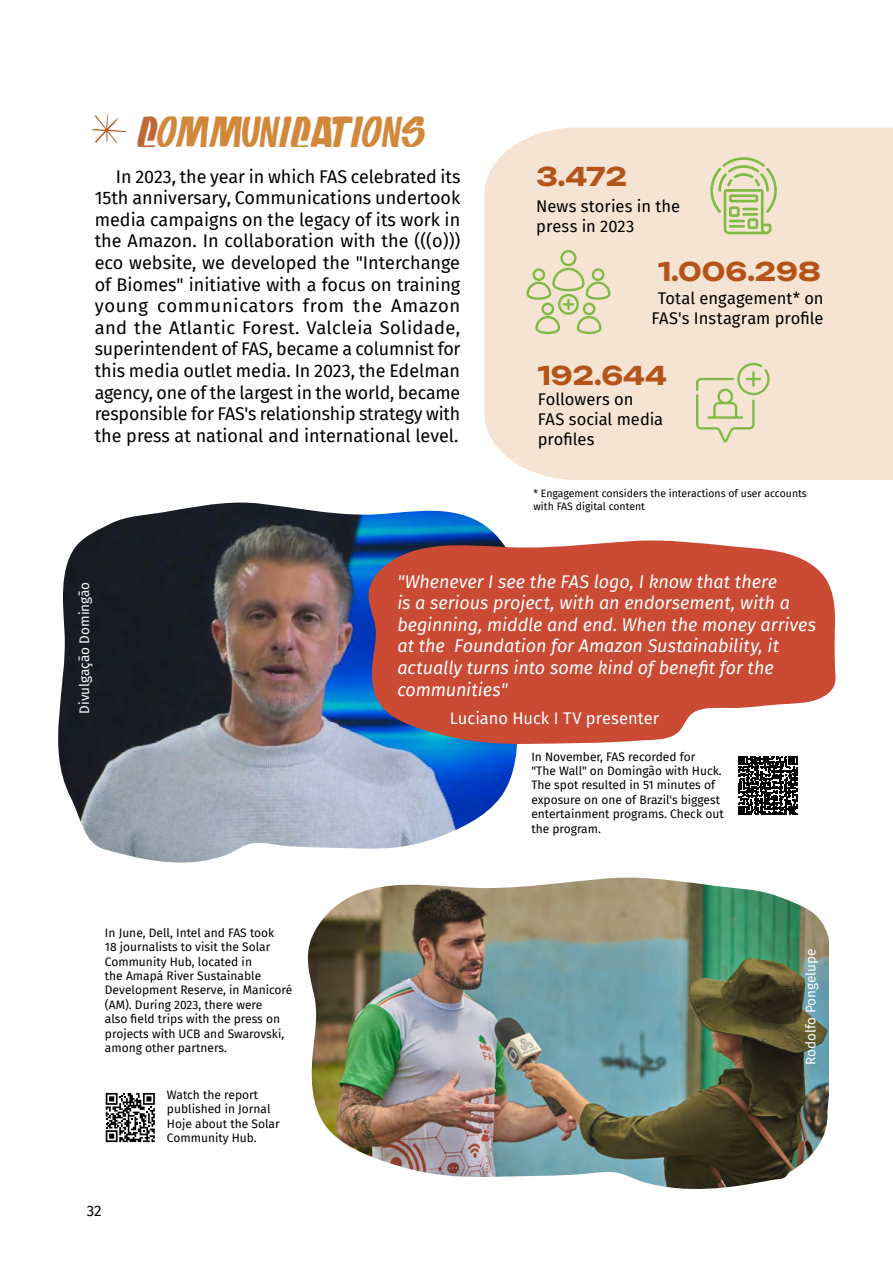
<style>
.page{position:relative;width:893px;height:1263px;background:#fff}
.page>*{position:absolute;margin:0;border:0;box-sizing:border-box;transform-origin:0 0}
.t1{font:43.5px "Ofertado Dia";color:#cc7821}
.t2{font:25.5px "Unbounded";color:#b5541a}
.t3{font:18px/21.6px "Fira Sans";color:#000;text-align:justify}
.t4{font:italic 18px/21.6px "Fira Sans";letter-spacing:-.005em;color:#fff}
.t5{font:16.5px/19.8px "Fira Sans";color:#000}
.t6{font:16.5px "Fira Sans";color:#fff}
.t7{font:15px "Fira Sans";color:#000}
.t8{font:13.5px "Fira Sans";color:#f9fdfe}
.t9{font:12px/14.4px "Fira Sans";color:#000}
.t10{font:10.5px/12.6px "Fira Sans";color:#000}
.s1{color:#b5541a}
</style>
<div class="page">
<div style="left:484px;top:128px;width:409px;height:352px;background:#f5e4d3"></div>
<svg style="left:92px;top:113px;width:35px;height:30px"></svg>
<svg style="left:707px;top:155px;width:73px;height:79px;background:#d4d8ab"></svg>
<svg style="left:696px;top:363px;width:74px;height:80px;background:#e2ddbc"></svg>
<svg style="left:526px;top:250px;width:84px;height:84px;background:#dedbb7"></svg>
<img style="left:307px;top:878px;width:522px;height:311px">
<img style="left:58px;top:502px;width:459px;height:361px">
<svg style="left:106px;top:1093px;width:49px;height:49px"></svg>
<svg style="left:364px;top:539px;width:472px;height:205px;background:#c35b4d"></svg>
<svg style="left:738px;top:756px;width:59px;height:59px"></svg>
<h1 class="t1" style="left:137px;top:107px;width:289px"><span class="s1">C</span>OMMUNICATIONS</h1>
<p class="t3" style="left:95px;top:165px;width:367px;text-indent:21px">In 2023, the year in which FAS celebrated its 15th anniversary, Communications undertook media campaigns on the legacy of its work in the Amazon. In collaboration with the (((o))) eco website, we developed the "Interchange of Biomes" initiative with a focus on training young communicators from the Amazon and the Atlantic Forest. Valcleia Solidade, superintendent of FAS, became a columnist for this media outlet media. In 2023, the Edelman agency, one of the largest in the world, became responsible for FAS's relationship strategy with the press at national and international level.</p>
<h2 class="t2" style="left:536px;top:156px;width:92px">3.472</h2>
<p class="t5" style="left:536px;top:196px;width:146px">News stories in the press in 2023</p>
<h2 class="t2" style="left:658px;top:251px;width:164px">1.006.298</h2>
<p class="t5" style="left:651px;top:288px;width:174px;text-align:center">Total engagement* on<br>FAS's Instagram profile</p>
<h2 class="t2" style="left:538px;top:355px;width:131px">192.644</h2>
<p class="t5" style="left:538px;top:389px;width:127px">Followers on<br>FAS social media profiles</p>
<p class="t10" style="left:533px;top:487px;width:275px">* Engagement considers the interactions of user accounts with FAS digital content</p>
<p class="t8" style="left:74px;top:714px;width:134px;rotate:-90deg">Divulgação Domingão</p>
<p class="t9" style="left:105px;top:925px;width:189px">In June, Dell, Intel and FAS took<br>18 journalists to visit the Solar<br>Community Hub, located in<br>the Amapá River Sustainable<br>Development Reserve, in Manicoré (AM). During 2023, there were<br>also field trips with the press on projects with UCB and Swarovski, among other partners.</p>
<p class="t9" style="left:167px;top:1087px;width:114px">Watch the report published in Jornal<br>Hoje about the Solar<br>Community Hub.</p>
<p class="t7" style="left:87px;top:1200px;width:16px">32</p>
<p class="t4" style="left:397px;top:570px;width:420px">"Whenever I see the FAS logo, I know that there<br>is a serious project, with an endorsement, with a beginning, middle and end. When the money arrives at the Foundation for Amazon Sustainability, it actually turns into some kind of benefit for the communities"</p>
<p class="t6" style="left:450px;top:706px;width:211px">Luciano Huck I TV presenter</p>
<p class="t9" style="left:531px;top:749px;width:194px">In November, FAS recorded for<br>"The Wall" on Domingão with Huck.<br>The spot resulted in 51 minutes of exposure on one of Brazil's biggest entertainment programs. Check out the program.</p>
<p class="t8" style="left:801px;top:1065px;width:118px;rotate:-90deg">Rodolfo Pongelupe</p>
</div>
